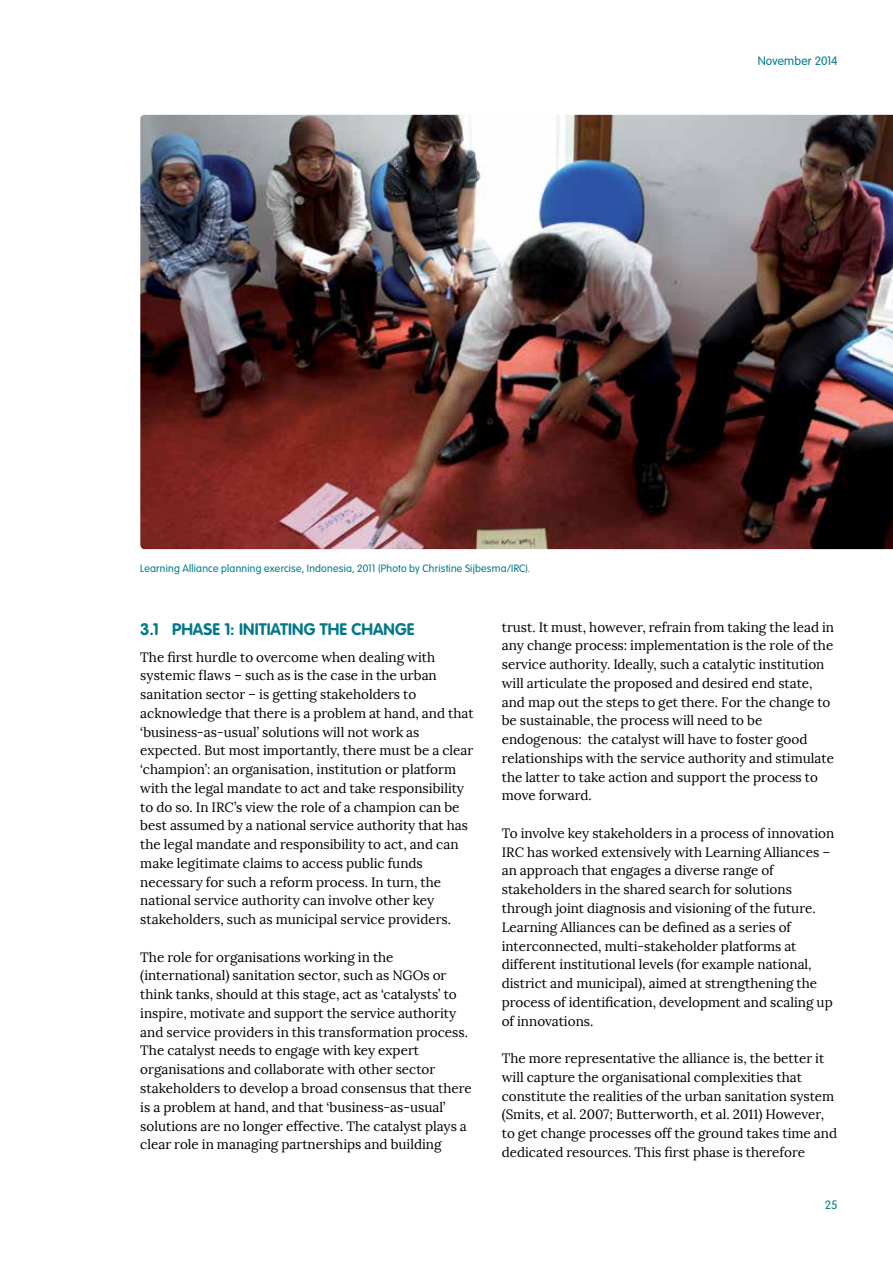
<style>
.page{position:relative;width:893px;height:1263px;background:#fff}
.page>*{position:absolute;margin:0;border:0;box-sizing:border-box;transform-origin:0 0}
.t1{font:700 16.5px "VAG Rounded Std";letter-spacing:.005em;color:#00788a}
.t2{font:13.5px/18.8px "Lora";color:#000}
.t3{font:300 12px "VAG Rounded Std";letter-spacing:.01em;color:#00788a}
.t4{font:300 10.5px "VAG Rounded Std";letter-spacing:.025em;color:#00788a}
</style>
<div class="page">
<img style="left:140px;top:115px;width:753px;height:434px">
<p class="t4" style="left:140px;top:562px;width:392px">Learning Alliance planning exercise, Indonesia, 2011 (Photo by Christine Sijbesma/IRC).</p>
<p class="t3" style="left:758px;top:53px;width:82px">November 2014</p>
<p class="t1" style="left:140px;top:620px;width:276px">3.1 PHASE 1: INITIATING THE CHANGE</p>
<p class="t2" style="left:140px;top:648px;width:335px">The first hurdle to overcome when dealing with systemic flaws – such as is the case in the urban sanitation sector – is getting stakeholders to acknowledge that there is a problem at hand, and that ‘business-as-usual’ solutions will not work as expected. But most importantly, there must be a clear ‘champion’: an organisation, institution or platform with the legal mandate to act and take responsibility to do so. In IRC’s view the role of a champion can be best assumed by a national service authority that has the legal mandate and responsibility to act, and can make legitimate claims to access public funds necessary for such a reform process. In turn, the national service authority can involve other key stakeholders, such as municipal service providers.</p>
<p class="t2" style="left:140px;top:948px;width:333px">The role for organisations working in the (international) sanitation sector, such as NGOs or think tanks, should at this stage, act as ‘catalysts’ to inspire, motivate and support the service authority and service providers in this transformation process.<br>The catalyst needs to engage with key expert organisations and collaborate with other sector stakeholders to develop a broad consensus that there is a problem at hand, and that ‘business-as-usual’ solutions are no longer effective. The catalyst plays a clear role in managing partnerships and building</p>
<p class="t2" style="left:502px;top:618px;width:334px">trust. It must, however, refrain from taking the lead in any change process: implementation is the role of the service authority. Ideally, such a catalytic institution will articulate the proposed and desired end state, and map out the steps to get there. For the change to be sustainable, the process will need to be endogenous: the catalyst will have to foster good relationships with the service authority and stimulate the latter to take action and support the process to move forward.</p>
<p class="t2" style="left:502px;top:824px;width:334px">To involve key stakeholders in a process of innovation IRC has worked extensively with Learning Alliances – an approach that engages a diverse range of stakeholders in the shared search for solutions through joint diagnosis and visioning of the future.<br>Learning Alliances can be defined as a series of interconnected, multi-stakeholder platforms at different institutional levels (for example national, district and municipal), aimed at strengthening the process of identification, development and scaling up of innovations.</p>
<p class="t2" style="left:502px;top:1049px;width:337px">The more representative the alliance is, the better it will capture the organisational complexities that constitute the realities of the urban sanitation system (Smits, et al. 2007; Butterworth, et al. 2011) However, to get change processes off the ground takes time and dedicated resources. This first phase is therefore</p>
<p class="t3" style="left:825px;top:1198px;width:14px">25</p>
</div>
